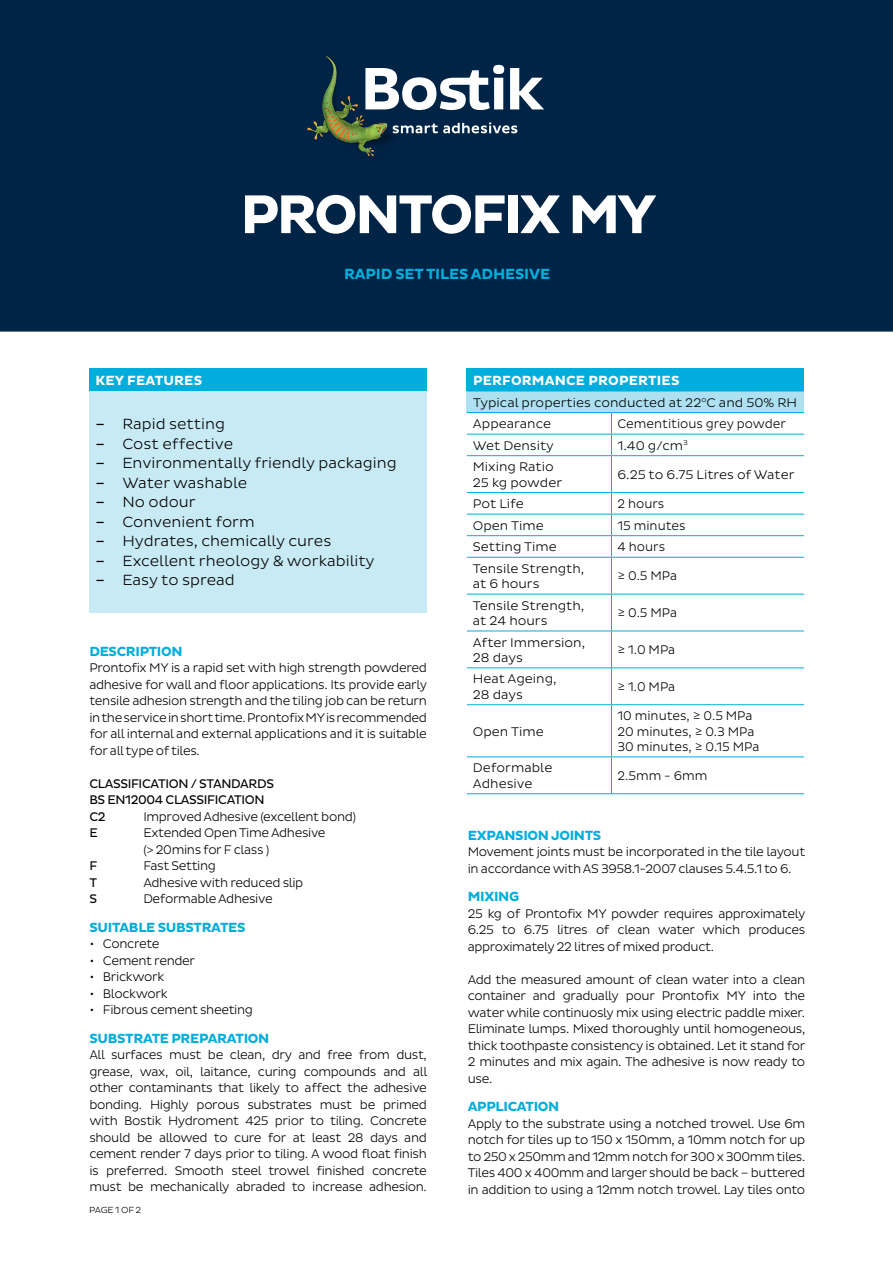
<style>
.page{position:relative;width:893px;height:1263px;background:#fff}
.page>*{position:absolute;margin:0;border:0;box-sizing:border-box;transform-origin:0 0}
.t1{font:700 55.5px "Pluto Sans";letter-spacing:-.05em;color:#fff}
.t2{font:300 15px "Pluto Sans";color:#000}
.t3{font:700 15px "Pluto Sans";letter-spacing:-.01em;color:#00addc}
.t4{font:700 13.5px "Pluto Sans";letter-spacing:-.025em;color:#00addc}
.t5{font:700 13.5px "Pluto Sans";letter-spacing:.015em;color:#fff}
.t6{font:300 12.75px/16.5px "Pluto Sans";letter-spacing:-.03em;color:#000;text-align:justify;scale:.96 1}
.t7{font:300 12.75px/15.3px "Pluto Sans";color:#000}
.t8{font:300 12.75px/15.3px "Pluto Sans";color:#000;scale:.95 1}
.t9{font:12.75px/16.5px "Pluto Sans";letter-spacing:-.03em;color:#000;scale:.96 1}
.t10{font:300 12.75px "Pluto Sans";letter-spacing:-.03em;color:#000;scale:.95 1}
.t11{font:300 12.75px "Pluto Sans";letter-spacing:-.03em;color:#000}
.t12{font:300 9px "Pluto Sans";letter-spacing:-.04em;color:#000}
.s1{font-weight:400}
.s2{font-size:13.5px}
</style>
<div class="page">
<div style="left:0;top:0;width:893px;height:332px;background:#002446"></div>
<svg style="left:405px;top:122px;width:112px;height:11px"></svg>
<svg style="left:405px;top:65px;width:139px;height:45px"></svg>
<img style="left:307px;top:52px;width:98px;height:108px">
<div style="left:89px;top:369px;width:338px;height:22px;background:#00addc"></div>
<div style="left:89px;top:391px;width:338px;height:221px;background:#c8eaf5"></div>
<div style="left:467px;top:369px;width:337px;height:22px;background:#00addc"></div>
<div style="left:467px;top:391px;width:337px;height:22px;background:#ade0f1"></div>
<svg style="left:467px;top:413px;width:337px;height:42px"></svg>
<hr style="left:467px;top:455px;width:144px;height:1px;background:#00addc">
<hr style="left:611px;top:455px;width:193px;height:1px;background:#00addc">
<hr style="left:611px;top:456px;width:1px;height:36px;background:#00addc">
<hr style="left:467px;top:492px;width:144px;height:1px;background:#00addc">
<hr style="left:611px;top:492px;width:193px;height:1px;background:#00addc">
<hr style="left:467px;top:514px;width:144px;height:1px;background:#00addc">
<hr style="left:611px;top:514px;width:193px;height:1px;background:#00addc">
<hr style="left:467px;top:535px;width:144px;height:1px;background:#00addc">
<hr style="left:611px;top:535px;width:193px;height:1px;background:#00addc">
<svg style="left:611px;top:493px;width:1px;height:64px"></svg>
<hr style="left:467px;top:557px;width:144px;height:1px;background:#00addc">
<hr style="left:611px;top:557px;width:193px;height:1px;background:#00addc">
<hr style="left:611px;top:558px;width:1px;height:36px;background:#00addc">
<hr style="left:467px;top:594px;width:144px;height:1px;background:#00addc">
<hr style="left:611px;top:594px;width:193px;height:1px;background:#00addc">
<hr style="left:611px;top:594px;width:1px;height:37px;background:#00addc">
<hr style="left:467px;top:631px;width:144px;height:1px;background:#00addc">
<hr style="left:611px;top:631px;width:193px;height:1px;background:#00addc">
<hr style="left:611px;top:631px;width:1px;height:36px;background:#00addc">
<hr style="left:467px;top:667px;width:144px;height:1px;background:#00addc">
<hr style="left:611px;top:667px;width:193px;height:1px;background:#00addc">
<hr style="left:611px;top:668px;width:1px;height:36px;background:#00addc">
<hr style="left:467px;top:704px;width:144px;height:1px;background:#00addc">
<hr style="left:611px;top:704px;width:193px;height:1px;background:#00addc">
<hr style="left:611px;top:705px;width:1px;height:51px;background:#00addc">
<hr style="left:467px;top:756px;width:144px;height:1px;background:#00addc">
<hr style="left:611px;top:756px;width:193px;height:1px;background:#00addc">
<hr style="left:611px;top:757px;width:1px;height:36px;background:#00addc">
<hr style="left:467px;top:793px;width:144px;height:1px;background:#00addc">
<hr style="left:611px;top:793px;width:193px;height:1px;background:#00addc">
<hr style="left:467px;top:412px;width:144px;height:1px;background:#00addc">
<hr style="left:611px;top:412px;width:193px;height:1px;background:#00addc">
<hr style="left:467px;top:391px;width:144px;height:1px;background:#00addc">
<hr style="left:611px;top:391px;width:193px;height:1px;background:#00addc">
<h1 class="t1" style="left:240px;top:183px;width:417px">PRONTOFIX MY</h1>
<p class="t3" style="left:344px;top:265px;width:207px">RAPID SET TILES ADHESIVE</p>
<p class="t5" style="left:95px;top:373px;width:51px">KEY FEATU</p>
<p class="t5" style="left:174px;top:373px;width:20px">RES</p>
<p class="t2" style="left:95px;top:415px;width:131px"><span class="s1">–</span> Rapid setting</p>
<p class="t2" style="left:95px;top:435px;width:139px"><span class="s1">–</span> Cost effective</p>
<p class="t2" style="left:95px;top:454px;width:303px"><span class="s1">–</span> Environmentally friendly packaging</p>
<p class="t2" style="left:95px;top:474px;width:153px"><span class="s1">–</span> Water washable</p>
<p class="t2" style="left:95px;top:493px;width:102px"><span class="s1">–</span> No odour</p>
<p class="t2" style="left:95px;top:513px;width:161px"><span class="s1">–</span> Convenient form</p>
<p class="t2" style="left:95px;top:532px;width:237px"><span class="s1">–</span> Hydrates, chemically cures</p>
<p class="t2" style="left:95px;top:552px;width:281px"><span class="s1">–</span> Excellent rheology &amp; workability</p>
<p class="t2" style="left:95px;top:571px;width:141px"><span class="s1">–</span> Easy to spread</p>
<p class="t4" style="left:89px;top:643px;width:20px">DESC</p>
<p class="t4" style="left:126px;top:643px;width:47px">RIPTION</p>
<p class="t6" style="left:89px;top:660px;width:353px">Prontofix MY is a rapid set with high strength powdered adhesive for wall and floor applications. Its provide early tensile adhesion strength and the tiling job can be return in the service in short time. Prontofix MY is recommended for all internal and external applications and it is suitable for all type of tiles.</p>
<p class="t9" style="left:89px;top:775px;width:194px">CLASSIFICATION / STANDARDS<br>BS EN12004 CLASSIFICATION<br>C2</p>
<p class="t6" style="left:143px;top:808px;width:223px">Improved Adhesive (excellent bond)</p>
<p class="t9" style="left:89px;top:825px;width:10px">E</p>
<p class="t6" style="left:143px;top:825px;width:191px">Extended Open Time Adhesive (&gt; 20mins for F class )</p>
<p class="t9" style="left:89px;top:858px;width:10px">F</p>
<p class="t6" style="left:143px;top:858px;width:77px">Fast Setting</p>
<p class="t9" style="left:89px;top:874px;width:9px">T</p>
<p class="t6" style="left:143px;top:874px;width:168px">Adhesive with reduced slip</p>
<p class="t9" style="left:89px;top:891px;width:10px">S</p>
<p class="t6" style="left:143px;top:891px;width:136px">Deformable Adhesive</p>
<p class="t4" style="left:89px;top:919px;width:132px">SUITABLE SUBSTRATES</p>
<p class="t6" style="left:89px;top:936px;width:75px"><span class="s2">•</span> Concrete</p>
<p class="t6" style="left:89px;top:952px;width:112px"><span class="s2">•</span> Cement render</p>
<p class="t6" style="left:89px;top:969px;width:80px"><span class="s2">•</span> Brickwork</p>
<p class="t6" style="left:89px;top:985px;width:83px"><span class="s2">•</span> Blockwork</p>
<p class="t6" style="left:89px;top:1002px;width:172px"><span class="s2">•</span> Fibrous cement sheeting</p>
<p class="t4" style="left:89px;top:1030px;width:64px">SU BSTRATE</p>
<p class="t4" style="left:171px;top:1030px;width:29px">PREPA</p>
<p class="t4" style="left:217px;top:1030px;width:42px">RATION</p>
<p class="t6" style="left:89px;top:1047px;width:353px">All surfaces must be clean, dry and free from dust, grease, wax, oil, laitance, curing compounds and all other contaminants that likely to affect the adhesive bonding. Highly porous substrates must be primed with Bostik Hydroment 425 prior to tiling. Concrete should be allowed to cure for at least 28 days and cement render 7 days prior to tiling. A wood float finish is preferred. Smooth steel trowel finished concrete must be mechanically abraded to increase adhesion.</p>
<p class="t12" style="left:89px;top:1204px;width:54px">PAGE 1 OF 2</p>
<p class="t5" style="left:473px;top:373px;width:83px">PERFORMANCE</p>
<p class="t5" style="left:589px;top:373px;width:31px">PROPE</p>
<p class="t5" style="left:638px;top:373px;width:33px">RTIES</p>
<p class="t7" style="left:473px;top:391px;width:326px;line-height:21.6px">Typical properties conducted at 22<sup>o</sup>C and 50% RH<br>Appearance</p>
<p class="t8" style="left:617px;top:416px;width:179px">Cementitious grey powder</p>
<p class="t7" style="left:473px;top:438px;width:83px">Wet Density</p>
<p class="t11" style="left:617px;top:438px;width:72px">1.40 g/cm<sup>3</sup></p>
<p class="t7" style="left:473px;top:459px;width:91px">Mixing Ratio<br>25 kg powder</p>
<p class="t7" style="left:617px;top:467px;width:179px">6.25 to 6.75 Litres of Water</p>
<p class="t11" style="left:473px;top:496px;width:53px">Pot Life</p>
<p class="t10" style="left:617px;top:496px;width:51px">2 hours</p>
<p class="t7" style="left:473px;top:518px;width:72px">Open Time</p>
<p class="t8" style="left:617px;top:518px;width:73px">15 minutes</p>
<p class="t7" style="left:473px;top:539px;width:85px">Setting Time</p>
<p class="t10" style="left:617px;top:540px;width:52px">4 hours</p>
<p class="t7" style="left:473px;top:561px;width:113px">Tensile Strength, at 6 hours</p>
<p class="t10" style="left:617px;top:569px;width:64px">≥ 0.5 MPa</p>
<p class="t7" style="left:473px;top:598px;width:113px">Tensile Strength, at 24 hours</p>
<p class="t10" style="left:617px;top:606px;width:64px">≥ 0.5 MPa</p>
<p class="t7" style="left:473px;top:635px;width:114px">After Immersion,<br>28 days</p>
<p class="t10" style="left:617px;top:643px;width:62px">≥ 1.0 MPa</p>
<p class="t7" style="left:473px;top:671px;width:85px">Heat Ageing,<br>28 days</p>
<p class="t10" style="left:617px;top:679px;width:62px">≥ 1.0 MPa</p>
<p class="t7" style="left:473px;top:724px;width:72px">Open Time</p>
<p class="t8" style="left:617px;top:708px;width:151px">10 minutes, ≥ 0.5 MPa<br>20 minutes, ≥ 0.3 MPa<br>30 minutes, ≥ 0.15 MPa</p>
<p class="t7" style="left:473px;top:760px;width:81px">Deformable<br>Adhesive</p>
<p class="t10" style="left:617px;top:768px;width:96px">2.5mm - 6mm</p>
<p class="t4" style="left:468px;top:827px;width:135px">EXPANSION JOI NTS</p>
<p class="t6" style="left:468px;top:843px;width:353px">Movement joints must be incorporated in the tile layout in accordance with AS 3958.1-2007 clauses 5.4.5.1 to 6.</p>
<p class="t4" style="left:468px;top:889px;width:53px">MIXING</p>
<p class="t6" style="left:468px;top:905px;width:353px">25 kg of Prontofix MY powder requires approximately 6.25 to 6.75 litres of clean water which produces approximately 22 litres of mixed product.</p>
<p class="t6" style="left:468px;top:971px;width:353px">Add the measured amount of clean water into a clean container and gradually pour Prontofix MY into the water while continuosly mix using electric paddle mixer.<br>Eliminate lumps. Mixed thoroughly until homogeneous, thick toothpaste consistency is obtained. Let it stand for 2 minutes and mix again. The adhesive is now ready to use.</p>
<p class="t4" style="left:468px;top:1099px;width:93px">APPLICATION</p>
<p class="t6" style="left:468px;top:1115px;width:353px">Apply to the substrate using a notched trowel. Use 6m notch for tiles up to 150 x 150mm, a 10mm notch for up to 250 x 250mm and 12mm notch for 300 x 300mm tiles.<br>Tiles 400 x 400mm and larger should be back – buttered in addition to using a 12mm notch trowel. Lay tiles onto</p>
</div>
